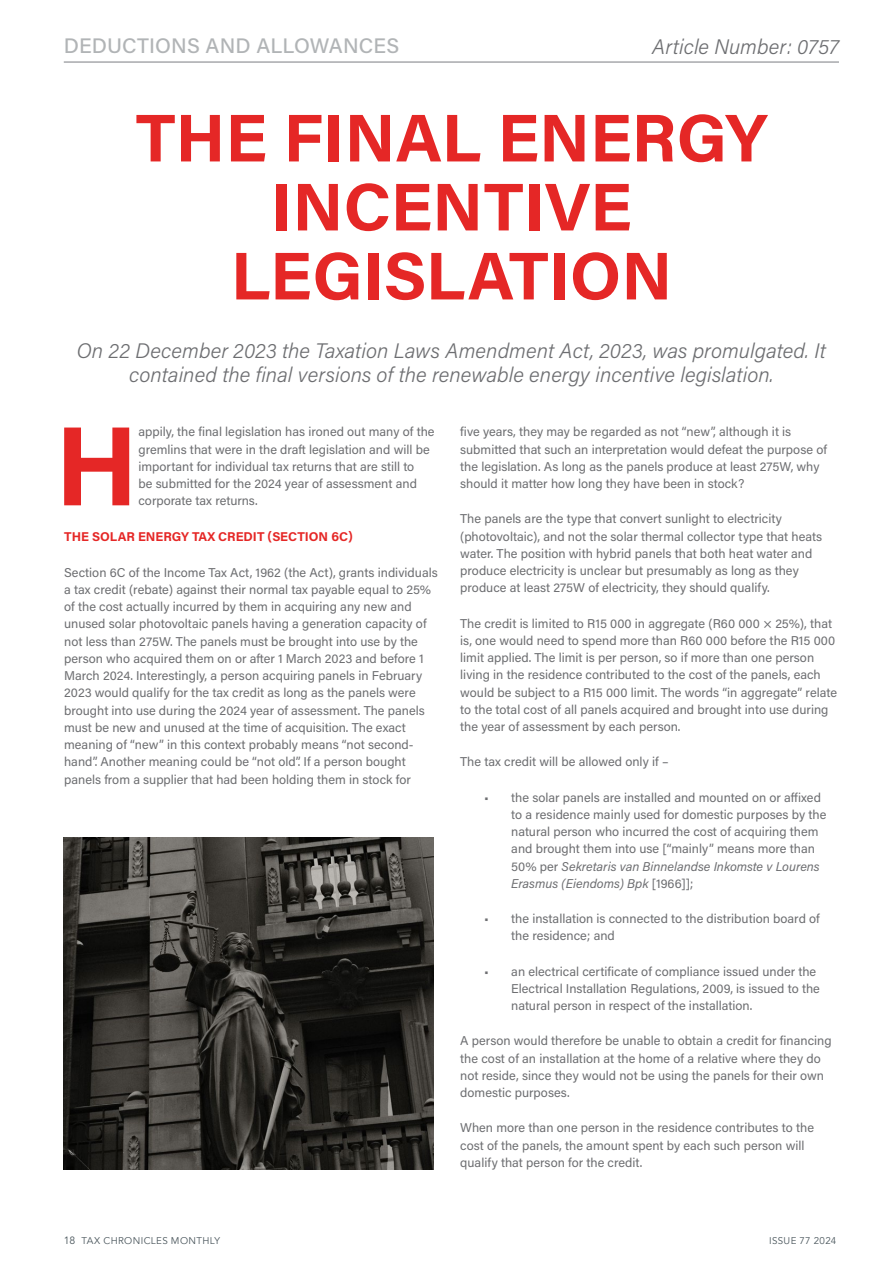
<style>
.page{position:relative;width:893px;height:1263px;background:#fff}
.page>*{position:absolute;margin:0;border:0;box-sizing:border-box;transform-origin:0 0}
.t1{font:700 112.95px "Acumin Pro";color:#e52726}
.t2{font:700 67.5px/69px "Acumin Pro";color:#e52726;text-align:center}
.t3{font:italic 300 21px/24.2px "Acumin Pro";color:#6d6e71;text-align:center}
.t4{font:500 21px "Acumin Pro";letter-spacing:.005em;color:#b1b4b6}
.t5{font:12.75px/17.2px "Acumin Pro";color:#6d6e71}
.t6{font:700 12.75px "Acumin Pro";color:#e52726}
.t7{font:9.75px "Avenir";letter-spacing:.04em;color:#4a565c}
.s1{font-style:italic}
.s2{font-family:"Avenir LT Std";font-size:10.5px}
</style>
<div class="page">
<hr style="left:64px;top:61px;width:775px;height:2px;background:#a7a9ac">
<img style="left:64px;top:837px;width:370px;height:332px">
<h3 class="t4" style="left:64px;top:31px;width:337px">DEDUCTIONS AND ALLOWANCES</h3>
<h3 class="t3" style="left:652px;top:34px;width:188px">Article Number: 0757</h3>
<h2 class="t2" style="left:136px;top:100px;width:633px">THE FINAL ENERGY<br>INCENTIVE<br>LEGISLATION</h2>
<h3 class="t3" style="left:77px;top:337px;width:751px">On 22 December 2023 the Taxation Laws Amendment Act, 2023, was promulgated. It contained the final versions of the renewable energy incentive legislation.</h3>
<h1 class="t1" style="left:55px;top:386px;width:85px">H</h1>
<p class="t5" style="left:138px;top:423px;width:298px">appily, the final legislation has ironed out many of the gremlins that were in the draft legislation and will be important for individual tax returns that are still to<br>be submitted for the 2024 year of assessment and corporate tax returns.</p>
<p class="t6" style="left:64px;top:528px;width:290px">THE SOLAR ENERGY TAX CREDIT (SECTION 6C)</p>
<p class="t5" style="left:64px;top:563px;width:375px">Section 6C of the Income Tax Act, 1962 (the Act), grants individuals a tax credit (rebate) against their normal tax payable equal to 25% of the cost actually incurred by them in acquiring any new and unused solar photovoltaic panels having a generation capacity of not less than 275W. The panels must be brought into use by the person who acquired them on or after 1 March 2023 and before 1<br>March 2024. Interestingly, a person acquiring panels in February 2023 would qualify for the tax credit as long as the panels were brought into use during the 2024 year of assessment. The panels must be new and unused at the time of acquisition. The exact meaning of “new” in this context probably means “not second&shy;hand”. Another meaning could be “not old”. If a person bought panels from a supplier that had been holding them in stock for</p>
<p class="t5" style="left:460px;top:423px;width:368px">five years, they may be regarded as not “new”, although it is submitted that such an interpretation would defeat the purpose of the legislation. As long as the panels produce at least 275W, why should it matter how long they have been in stock?</p>
<p class="t5" style="left:460px;top:510px;width:364px">The panels are the type that convert sunlight to electricity (photovoltaic), and not the solar thermal collector type that heats water. The position with hybrid panels that both heat water and produce electricity is unclear but presumably as long as they produce at least 275W of electricity, they should qualify.</p>
<p class="t5" style="left:460px;top:614px;width:378px">The credit is limited to R15 000 in aggregate (R60 000 × 25%), that is, one would need to spend more than R60 000 before the R15 000 limit applied. The limit is per person, so if more than one person living in the residence contributed to the cost of the panels, each would be subject to a R15 000 limit. The words “in aggregate” relate to the total cost of all panels acquired and brought into use during the year of assessment by each person.</p>
<p class="t5" style="left:460px;top:753px;width:210px">The tax credit will be allowed only if –</p>
<p class="t5" style="left:511px;top:788px;width:317px;text-indent:-27px">• the solar panels are installed and mounted on or affixed to a residence mainly used for domestic purposes by the natural person who incurred the cost of acquiring them and brought them into use [“mainly” means more than 50% per <span class="s1">Sekretaris van Binnelandse Inkomste v Lourens Erasmus (Eiendoms) Bpk</span> [1966]];</p>
<p class="t5" style="left:511px;top:909px;width:310px;text-indent:-27px">• the installation is connected to the distribution board of the residence; and</p>
<p class="t5" style="left:511px;top:962px;width:310px;text-indent:-27px">• an electrical certificate of compliance issued under the<br>Electrical Installation Regulations, 2009, is issued to the natural person in respect of the installation.</p>
<p class="t5" style="left:460px;top:1032px;width:373px">A person would therefore be unable to obtain a credit for financing the cost of an installation at the home of a relative where they do not reside, since they would not be using the panels for their own domestic purposes.</p>
<p class="t5" style="left:460px;top:1119px;width:355px">When more than one person in the residence contributes to the cost of the panels, the amount spent by each such person will qualify that person for the credit.</p>
<p class="t7" style="left:64px;top:1234px;width:158px"><span class="s2">18</span> TAX CHRONICLES MONTHLY</p>
<p class="t7" style="left:769px;top:1234px;width:69px">ISSUE 77 2024</p>
</div>
